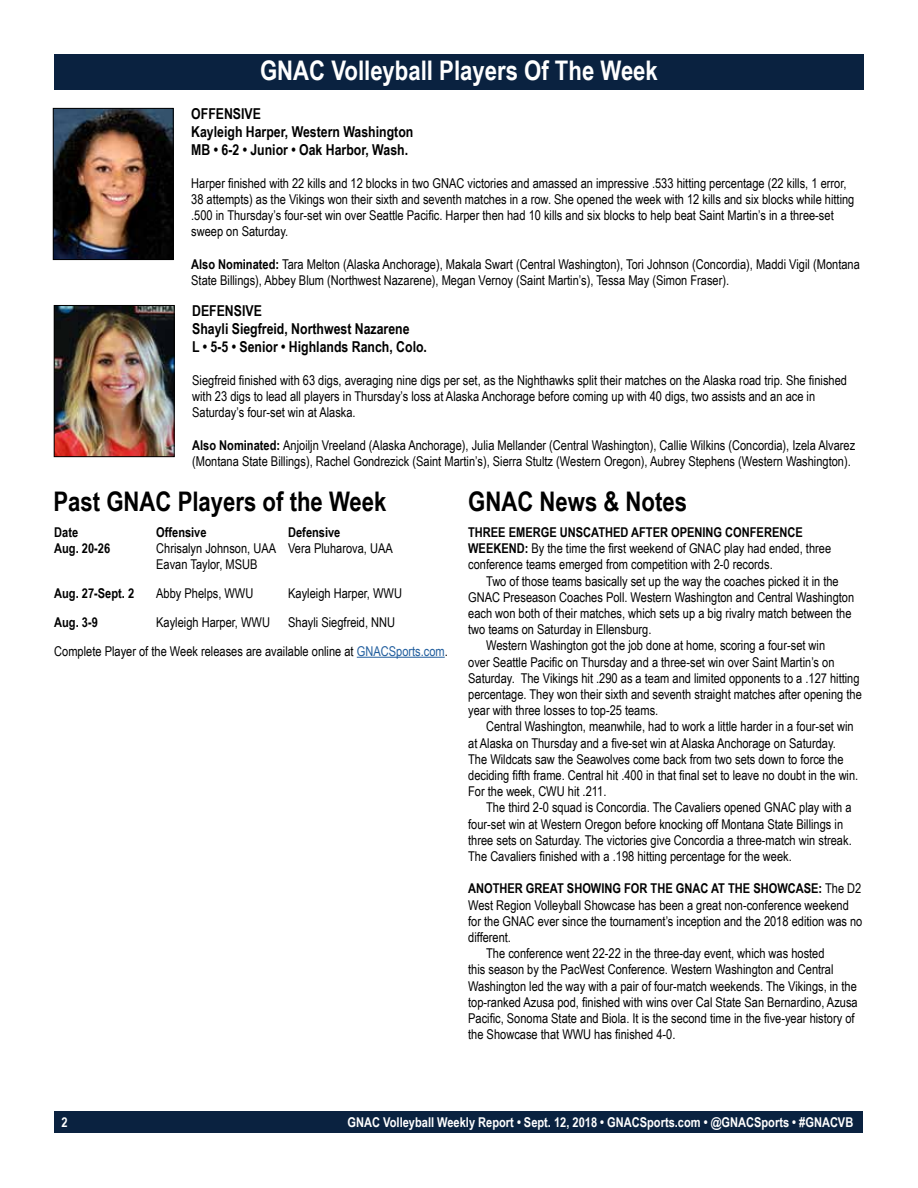
<style>
.page{position:relative;width:918px;height:1188px;background:#fff}
.page>*{position:absolute;margin:0;border:0;box-sizing:border-box;transform-origin:0 0}
.t1{font:700 27px "Arial Narrow";color:#000}
.t2{font:700 27px "Arial Narrow";color:#fff}
.t3{font:700 15px/18px "Arial Narrow";color:#000}
.t4{font:13.5px/16.2px "Arial Narrow";color:#000}
.t5{font:700 13.5px "Arial Narrow";color:#000}
.t6{font:700 13.5px "Arial Narrow";color:#fff}
.s1{font-weight:700}
.s2{font-weight:400}
.s3{color:#215e9e}
</style>
<div class="page">
<div style="left:55px;top:1111px;width:808px;height:22px;background:#0a2240"></div>
<div style="left:54px;top:54px;width:810px;height:36px;background:#0a2240"></div>
<img style="left:55px;top:110px;width:117px;height:148px">
<div style="left:53px;top:108px;width:121px;height:152px;border:1px solid #000"></div>
<img style="left:56px;top:307px;width:117px;height:148px">
<div style="left:54px;top:305px;width:121px;height:152px;border:1px solid #000"></div>
<hr style="left:357px;top:657px;width:88px;height:1px;background:#215e9e">
<h1 class="t2" style="left:260px;top:50px;width:399px">GNAC Volleyball Players Of The Week</h1>
<p class="t3" style="left:191px;top:104px;width:224px">OFFENSIVE<br>Kayleigh Harper, Western Washington<br>MB • 6-2 • Junior • Oak Harbor, Wash.</p>
<p class="t4" style="left:191px;top:174px;width:665px">Harper finished with 22 kills and 12 blocks in two GNAC victories and amassed an impressive .533 hitting percentage (22 kills, 1 error, 38 attempts) as the Vikings won their sixth and seventh matches in a row. She opened the week with 12 kills and six blocks while hitting .500 in Thursday’s four-set win over Seattle Pacific. Harper then had 10 kills and six blocks to help beat Saint Martin’s in a three-set sweep on Saturday.</p>
<p class="t4" style="left:191px;top:255px;width:670px"><span class="s1">Also Nominated:</span> Tara Melton (Alaska Anchorage), Makala Swart (Central Washington), Tori Johnson (Concordia), Maddi Vigil (Montana<br>State Billings), Abbey Blum (Northwest Nazarene), Megan Vernoy (Saint Martin’s), Tessa May (Simon Fraser).</p>
<p class="t3" style="left:192px;top:301px;width:236px">DEFENSIVE<br>Shayli Siegfreid, Northwest Nazarene<br>L • 5-5 • Senior • Highlands Ranch, Colo.</p>
<p class="t4" style="left:192px;top:371px;width:656px">Siegfreid finished with 63 digs, averaging nine digs per set, as the Nighthawks split their matches on the Alaska road trip. She finished with 23 digs to lead all players in Thursday’s loss at Alaska Anchorage before coming up with 40 digs, two assists and an ace in<br>Saturday’s four-set win at Alaska.</p>
<p class="t4" style="left:192px;top:436px;width:665px"><span class="s1">Also Nominated:</span> Anjoiljn Vreeland (Alaska Anchorage), Julia Mellander (Central Washington), Callie Wilkins (Concordia), Izela Alvarez (Montana State Billings), Rachel Gondrezick (Saint Martin’s), Sierra Stultz (Western Oregon), Aubrey Stephens (Western Washington).</p>
<h1 class="t1" style="left:53px;top:481px;width:335px">Past GNAC Players of the Week</h1>
<p class="t5" style="left:54px;top:522px;width:25px">Date</p>
<p class="t5" style="left:156px;top:522px;width:52px">Offensive</p>
<p class="t5" style="left:288px;top:522px;width:54px">Defensive</p>
<p class="t5" style="left:54px;top:538px;width:57px">Aug. 20-26</p>
<p class="t4" style="left:156px;top:540px;width:238px">Chrisalyn Johnson, UAA Vera Pluharova, UAA<br>Eavan Taylor, MSUB</p>
<p class="t5" style="left:54px;top:583px;width:81px">Aug. 27-Sept. 2</p>
<p class="t4" style="left:156px;top:585px;width:99px">Abby Phelps, WWU</p>
<p class="t4" style="left:288px;top:585px;width:115px">Kayleigh Harper, WWU</p>
<p class="t5" style="left:54px;top:612px;width:45px">Aug. 3-9</p>
<p class="t4" style="left:156px;top:614px;width:115px">Kayleigh Harper, WWU</p>
<h1 class="t1" style="left:468px;top:481px;width:220px">GNAC News &amp; Notes</h1>
<p class="t4" style="left:468px;top:524px;width:365px"><span class="s1">THREE EMERGE UNSCATHED AFTER OPENING CONFERENCE<br>WEEKEND:</span> By the time the first weekend of GNAC play had ended, three conference teams emerged from competition with 2-0 records.</p>
<p class="t4" style="left:486px;top:572px;width:354px">Two of those teams basically set up the way the coaches picked it in the</p>
<p class="t4" style="left:468px;top:588px;width:388px">GNAC Preseason Coaches Poll. Western Washington and Central Washington</p>
<p class="t4" style="left:468px;top:605px;width:385px">each won both of their matches, which sets up a big rivalry match between the</p>
<p class="t4" style="left:468px;top:621px;width:185px">two teams on Saturday in Ellensburg.</p>
<p class="t4" style="left:486px;top:637px;width:341px">Western Washington got the job done at home, scoring a four-set win</p>
<p class="t4" style="left:468px;top:653px;width:368px">over Seattle Pacific on Thursday and a three-set win over Saint Martin’s on</p>
<p class="t4" style="left:468px;top:669px;width:393px">Saturday. The Vikings hit .290 as a team and limited opponents to a .127 hitting</p>
<p class="t4" style="left:468px;top:686px;width:395px">percentage. They won their sixth and seventh straight matches after opening the</p>
<p class="t4" style="left:468px;top:702px;width:192px">year with three losses to top-25 teams.</p>
<p class="t4" style="left:486px;top:718px;width:369px">Central Washington, meanwhile, had to work a little harder in a four-set win</p>
<p class="t4" style="left:468px;top:734px;width:369px">at Alaska on Thursday and a five-set win at Alaska Anchorage on Saturday.</p>
<p class="t4" style="left:468px;top:750px;width:377px">The Wildcats saw the Seawolves come back from two sets down to force the</p>
<p class="t4" style="left:468px;top:767px;width:392px">deciding fifth frame. Central hit .400 in that final set to leave no doubt in the win.</p>
<p class="t4" style="left:468px;top:783px;width:140px">For the week, CWU hit .211.</p>
<p class="t4" style="left:486px;top:799px;width:367px">The third 2-0 squad is Concordia. The Cavaliers opened GNAC play with a</p>
<p class="t4" style="left:468px;top:815px;width:377px">four-set win at Western Oregon before knocking off Montana State Billings in</p>
<p class="t4" style="left:468px;top:831px;width:385px">three sets on Saturday. The victories give Concordia a three-match win streak.</p>
<p class="t4" style="left:468px;top:848px;width:325px">The Cavaliers finished with a .198 hitting percentage for the week.</p>
<p class="t5" style="left:468px;top:878px;width:395px">ANOTHER GREAT SHOWING FOR THE GNAC AT THE SHOWCASE: <span class="s2">The D2</span></p>
<p class="t4" style="left:468px;top:896px;width:382px">West Region Volleyball Showcase has been a great non-conference weekend</p>
<p class="t4" style="left:468px;top:912px;width:396px">for the GNAC ever since the tournament’s inception and the 2018 edition was no</p>
<p class="t4" style="left:468px;top:929px;width:44px">different.</p>
<p class="t4" style="left:486px;top:945px;width:340px">The conference went 22-22 in the three-day event, which was hosted</p>
<p class="t4" style="left:468px;top:961px;width:367px">this season by the PacWest Conference. Western Washington and Central</p>
<p class="t4" style="left:468px;top:977px;width:390px">Washington led the way with a pair of four-match weekends. The Vikings, in the</p>
<p class="t4" style="left:468px;top:993px;width:391px">top-ranked Azusa pod, finished with wins over Cal State San Bernardino, Azusa</p>
<p class="t4" style="left:468px;top:1010px;width:388px">Pacific, Sonoma State and Biola. It is the second time in the five-year history of</p>
<p class="t4" style="left:468px;top:1026px;width:209px">the Showcase that WWU has finished 4-0.</p>
<p class="t4" style="left:54px;top:607px;width:395px;line-height:28.8px;text-indent:234px">Shayli Siegfreid, NNU<br>Complete Player of the Week releases are available online at <span class="s3">GNACSports.com</span>.</p>
<p class="t6" style="left:61px;top:1112px;width:8px">2</p>
<p class="t6" style="left:348px;top:1112px;width:507px">GNAC Volleyball Weekly Report • Sept. 12, 2018 • GNACSports.com • @GNACSports • #GNACVB</p>
</div>
